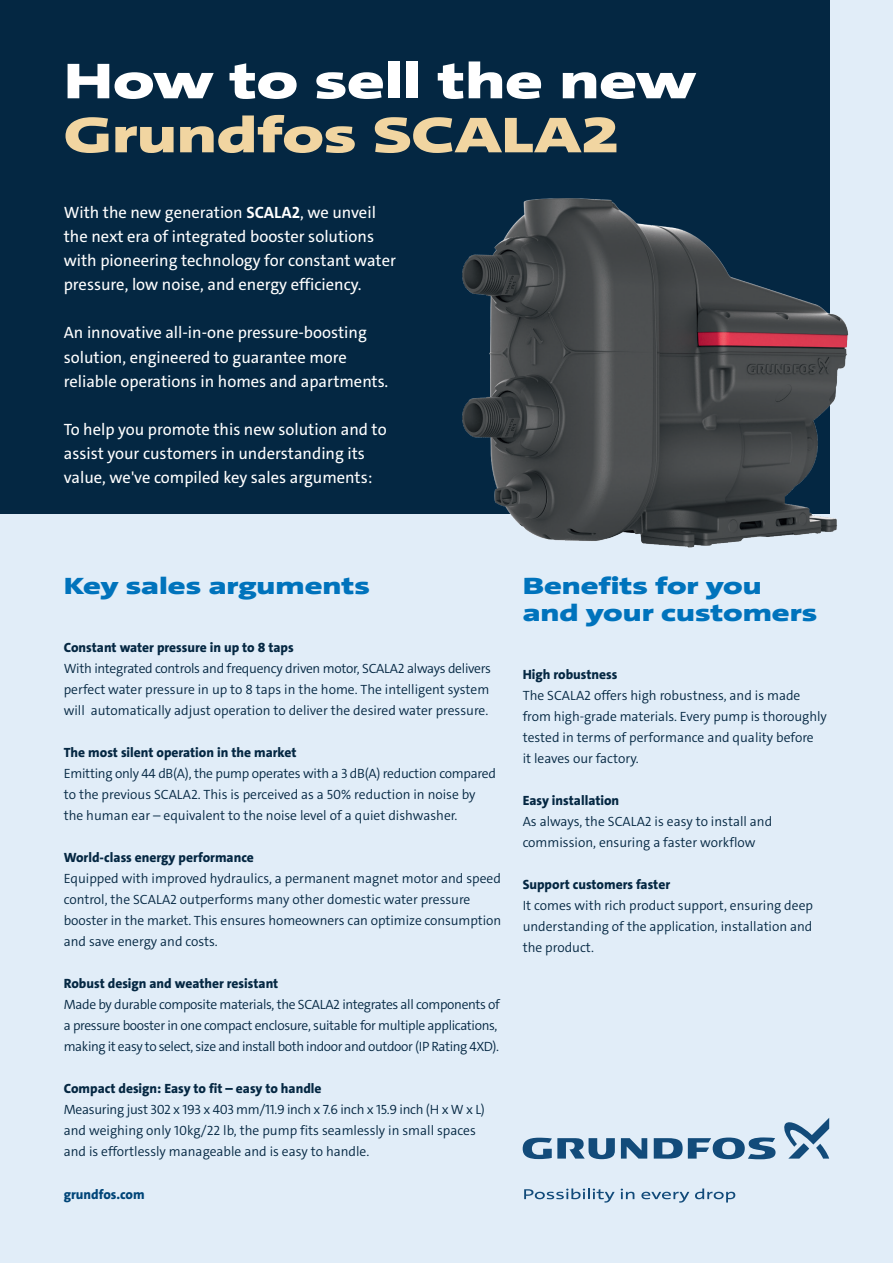
<style>
.page{position:relative;width:893px;height:1263px;background:#e1edf8}
.page>*{position:absolute;margin:0;border:0;box-sizing:border-box;transform-origin:0 0}
.t1{font:900 51px "Grundfos The Sans Extd";letter-spacing:-.005em;color:#fff}
.t2{font:900 51px "Grundfos The Sans Extd";color:#f1d5a1}
.t3{font:900 24px/27px "Grundfos The Sans Extd";color:#0073bc}
.t4{font:16.5px/24px "Grundfos The Sans";color:#fff}
.t5{font:300 13.5px/21px "Grundfos The Sans";color:#042742}
.t6{font:800 13.5px "Grundfos The Sans";color:#042742}
.t7{font:300 13.5px/21px "Grundfos The Sans";letter-spacing:-.025em;color:#042742}
.t8{font:800 13.5px "Grundfos The Sans";color:#004578}
.s1{font-weight:700}
</style>
<div class="page">
<div style="left:0;top:0;width:829px;height:514px;background:#042742"></div>
<img style="left:462px;top:55px;width:387px;height:493px">
<svg style="left:621px;top:1138px;width:26px;height:20px"></svg>
<svg style="left:523px;top:1138px;width:92px;height:21px"></svg>
<svg style="left:654px;top:1137px;width:121px;height:22px"></svg>
<svg style="left:784px;top:1118px;width:45px;height:40px"></svg>
<svg style="left:524px;top:1188px;width:91px;height:14px"></svg>
<svg style="left:621px;top:1188px;width:13px;height:11px"></svg>
<svg style="left:641px;top:1191px;width:48px;height:11px"></svg>
<svg style="left:695px;top:1188px;width:40px;height:14px"></svg>
<h1 class="t1" style="left:64px;top:48px;width:634px">How to sell the new</h1>
<h1 class="t2" style="left:64px;top:102px;width:556px">Grundfos SCALA2</h1>
<p class="t4" style="left:64px;top:201px;width:334px">With the new generation <span class="s1">SCALA2</span>, we unveil the next era of integrated booster solutions with pioneering technology for constant water pressure, low noise, and energy efficiency.</p>
<p class="t4" style="left:64px;top:321px;width:326px">An innovative all-in-one pressure-boosting solution, engineered to guarantee more reliable operations in homes and apartments.</p>
<p class="t4" style="left:64px;top:417px;width:324px">To help you promote this new solution and to assist your customers in understanding its value, we've compiled key sales arguments:</p>
<h2 class="t3" style="left:64px;top:573px;width:308px">Key sales arguments</h2>
<p class="t6" style="left:64px;top:639px;width:231px">Constant water pressure in up to 8 taps</p>
<p class="t5" style="left:64px;top:658px;width:429px">With integrated controls and frequency driven motor, SCALA2 always delivers perfect water pressure in up to 8 taps in the home. The intelligent system will automatically adjust operation to deliver the desired water pressure.</p>
<p class="t6" style="left:64px;top:744px;width:234px">The most silent operation in the market</p>
<p class="t5" style="left:64px;top:763px;width:434px">Emitting only 44 dB(A), the pump operates with a 3 dB(A) reduction compared to the previous SCALA2. This is perceived as a 50% reduction in noise by the human ear – equivalent to the noise level of a quiet dishwasher.</p>
<p class="t6" style="left:64px;top:849px;width:192px">World-class energy performance</p>
<p class="t5" style="left:64px;top:868px;width:439px">Equipped with improved hydraulics, a permanent magnet motor and speed control, the SCALA2 outperforms many other domestic water pressure booster in the market. This ensures homeowners can optimize consumption and save energy and costs.</p>
<p class="t6" style="left:64px;top:975px;width:216px">Robust design and weather resistant</p>
<p class="t7" style="left:64px;top:994px;width:438px">Made by durable composite materials, the SCALA2 integrates all components of a pressure booster in one compact enclosure, suitable for multiple applications, making it easy to select, size and install both indoor and outdoor (IP Rating 4XD).</p>
<p class="t6" style="left:64px;top:1080px;width:259px">Compact design: Easy to fit – easy to handle</p>
<p class="t5" style="left:64px;top:1099px;width:423px">Measuring just 302 x 193 x 403 mm/11.9 inch x 7.6 inch x 15.9 inch (H x W x L) and weighing only 10kg/22 lb, the pump fits seamlessly in small spaces and is effortlessly manageable and is easy to handle.</p>
<p class="t8" style="left:64px;top:1186px;width:82px">grundfos.com</p>
<h2 class="t3" style="left:523px;top:573px;width:296px">Benefits for you and your customers</h2>
<p class="t6" style="left:523px;top:666px;width:96px">High robustness</p>
<p class="t5" style="left:523px;top:685px;width:306px">The SCALA2 offers high robustness, and is made from high-grade materials. Every pump is thoroughly tested in terms of performance and quality before<br>it leaves our factory.</p>
<p class="t6" style="left:523px;top:792px;width:98px">Easy installation</p>
<p class="t5" style="left:523px;top:811px;width:251px">As always, the SCALA2 is easy to install and commission, ensuring a faster workflow</p>
<p class="t6" style="left:523px;top:876px;width:149px">Support customers faster</p>
<p class="t5" style="left:523px;top:895px;width:292px;text-align:justify">It comes with rich product support, ensuring deep understanding of the application, installation and the product.</p>
</div>
